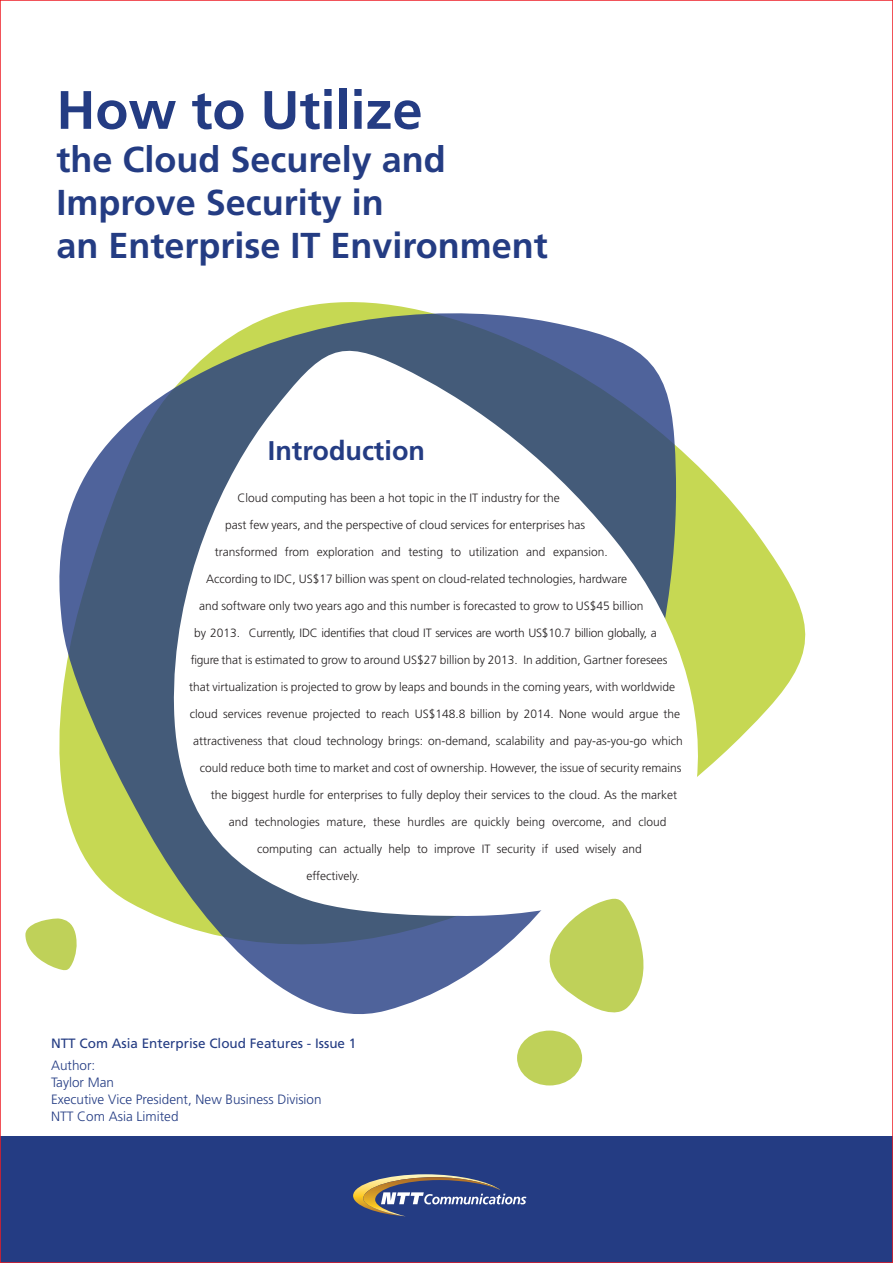
<style>
.page{position:relative;width:893px;height:1263px;background:#fff}
.page>*{position:absolute;margin:0;border:0;box-sizing:border-box;transform-origin:0 0}
.t1{font:700 54px "Frutiger";color:#243c83}
.t2{font:700 36px/43.2px "Frutiger";color:#243c83}
.t3{font:700 27px "Frutiger";color:#243c83}
.t4{font:300 13.5px/16.8px "Frutiger";color:#243c83}
.t5{font:13.5px "Frutiger";color:#243c83}
.t6{font:300 12px "Frutiger";color:#231f20}
.t7{font:300 12px "Frutiger";letter-spacing:-.02em;color:#231f20}
</style>
<div class="page">
<div style="left:0;top:1137px;width:893px;height:126px;background:#243c83"></div>
<svg style="left:353px;top:1174px;width:173px;height:42px"></svg>
<svg style="left:280px;top:302px;width:526px;height:464px"></svg>
<svg style="left:59px;top:313px;width:617px;height:701px"></svg>
<svg style="left:171px;top:337px;width:539px;height:580px"></svg>
<svg style="left:544px;top:897px;width:101px;height:117px"></svg>
<svg style="left:25px;top:918px;width:53px;height:53px"></svg>
<div style="left:517px;top:1030px;width:65px;height:55px;background:#bfd159;border-radius:50%"></div>
<h1 class="t1" style="left:56px;top:78px;width:368px">How to Utilize</h1>
<h2 class="t2" style="left:56px;top:138px;width:493px">the Cloud Securely and<br>Improve Security in<br>an Enterprise IT Environment</h2>
<h3 class="t3" style="left:268px;top:435px;width:159px">Introduction</h3>
<p class="t6" style="left:237px;top:491px;width:324px">Cloud computing has been a hot topic in the IT industry for the</p>
<p class="t6" style="left:225px;top:518px;width:362px">past few years, and the perspective of cloud services for enterprises has</p>
<p class="t6" style="left:215px;top:545px;width:395px">transformed from exploration and testing to utilization and expansion.</p>
<p class="t6" style="left:206px;top:572px;width:423px">According to IDC, US$17 billion was spent on cloud-related technologies, hardware</p>
<p class="t6" style="left:199px;top:599px;width:446px">and software only two years ago and this number is forecasted to grow to US$45 billion</p>
<p class="t7" style="left:194px;top:626px;width:464px">by 2013. Currently, IDC identifies that cloud IT services are worth US$10.7 billion globally, a</p>
<p class="t6" style="left:191px;top:653px;width:478px">figure that is estimated to grow to around US$27 billion by 2013. In addition, Gartner foresees</p>
<p class="t6" style="left:189px;top:680px;width:488px">that virtualization is projected to grow by leaps and bounds in the coming years, with worldwide</p>
<p class="t6" style="left:190px;top:707px;width:492px">cloud services revenue projected to reach US$148.8 billion by 2014. None would argue the</p>
<p class="t6" style="left:193px;top:734px;width:491px">attractiveness that cloud technology brings: on-demand, scalability and pay-as-you-go which</p>
<p class="t6" style="left:200px;top:761px;width:483px">could reduce both time to market and cost of ownership. However, the issue of security remains</p>
<p class="t6" style="left:211px;top:788px;width:468px">the biggest hurdle for enterprises to fully deploy their services to the cloud. As the market</p>
<p class="t6" style="left:229px;top:815px;width:439px">and technologies mature, these hurdles are quickly being overcome, and cloud</p>
<p class="t6" style="left:257px;top:842px;width:386px">computing can actually help to improve IT security if used wisely and</p>
<p class="t6" style="left:306px;top:869px;width:55px">effectively.</p>
<p class="t5" style="left:51px;top:1035px;width:307px">NTT Com Asia Enterprise Cloud Features - Issue 1</p>
<p class="t4" style="left:51px;top:1057px;width:272px">Author:<br>Taylor Man<br>Executive Vice President, New Business Division<br>NTT Com Asia Limited</p>
</div>
